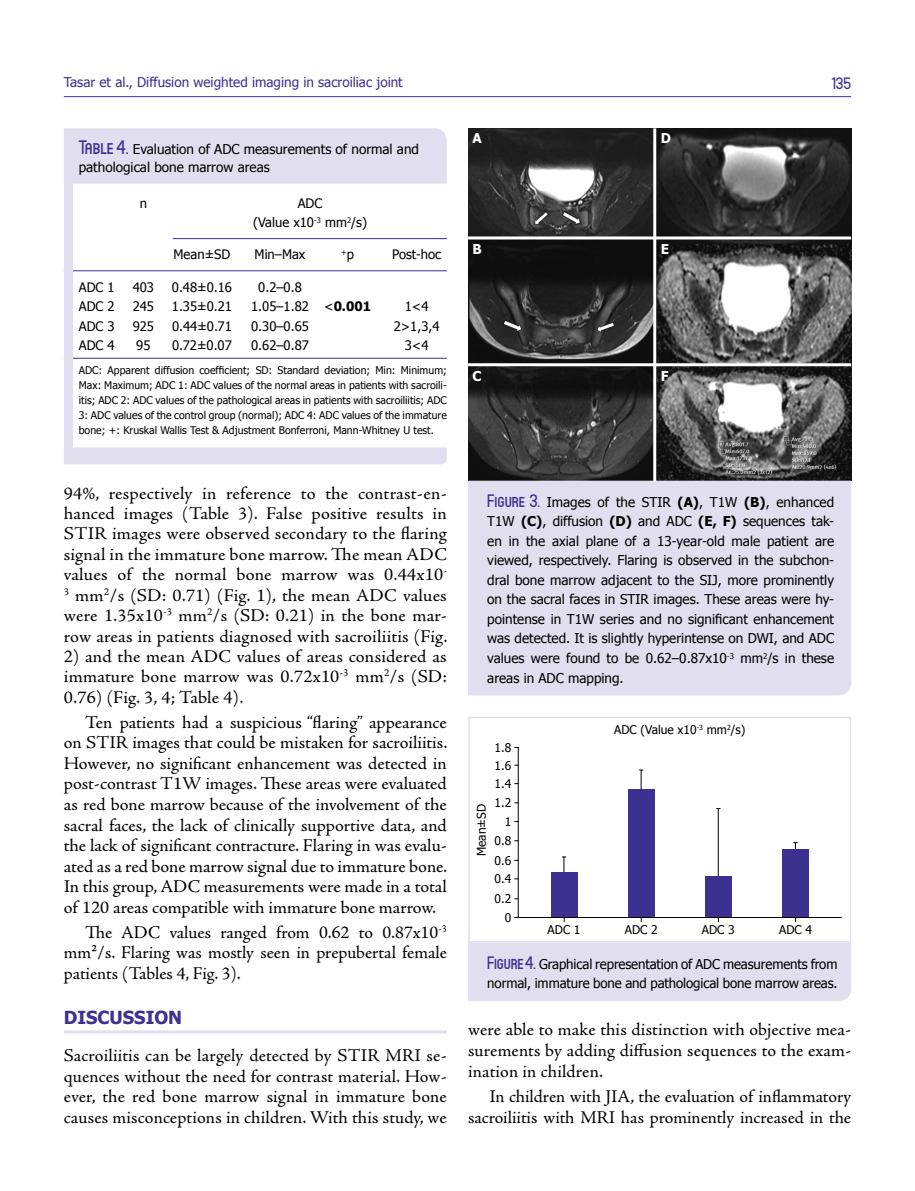
<style>
.page{position:relative;width:915px;height:1191px;background:#fff}
.page>*{position:absolute;margin:0;border:0;box-sizing:border-box;transform-origin:0 0}
.t1{font:18px/20.5px "Adobe Jenson Pro";color:#000;text-align:justify}
.t2{font:700 18px "Tahoma";color:#3c3091}
.t3{font:500 16.5px "Circula";color:#3c3091}
.t4{font:13.5px/19.5px "Tahoma";color:#000}
.t5{font:13.5px "Tahoma";color:#3c3091}
.t6{font:700 13.5px "Tahoma";color:#fff}
.t7{font:13.05px/19.5px "Tahoma";color:#000;text-align:center}
.t8{font:12px/18.8px "Tahoma";color:#000;text-align:right}
.t9{font:10.5px/15px "Tahoma";color:#000;text-align:justify}
.t10{font:7.65px "Tahoma";color:#000}
.s1{font-family:"Circula";font-weight:500;font-size:19.5px;color:#3c3091}
.s2{font-size:13.05px}
.s3{font-weight:700}
.s4{font-family:"Circula";font-weight:500;font-size:18px;color:#3c3091}
</style>
<div class="page">
<hr style="left:64px;top:96px;width:786px;height:1px;background:#3c3091">
<hr style="left:64px;top:1030px;width:382px;height:3px;background:#e1dfef">
<div style="left:64px;top:447px;width:382px;height:17px;background:#e1dfef"></div>
<div style="left:64px;top:128px;width:382px;height:56px;background:#e1dfef"></div>
<hr style="left:64px;top:358px;width:382px;height:1px;background:#3c3091">
<hr style="left:173px;top:238px;width:273px;height:1px;background:#3c3091">
<hr style="left:64px;top:270px;width:382px;height:1px;background:#3c3091">
<div style="left:64px;top:177px;width:8px;height:279px;background:#e1dfef"></div>
<img style="left:468px;top:128px;width:382px;height:353px">
<div style="left:468px;top:481px;width:382px;height:214px;background:#e1dfef"></div>
<hr style="left:653px;top:128px;width:3px;height:354px;background:#fff">
<hr style="left:468px;top:236px;width:382px;height:3px;background:#fff">
<hr style="left:468px;top:363px;width:382px;height:3px;background:#fff">
<div style="left:468px;top:716px;width:382px;height:226px;border:2px solid #e1dfef"></div>
<div style="left:468px;top:942px;width:382px;height:59px;background:#e1dfef"></div>
<hr style="left:517px;top:747px;width:1px;height:171px;background:#000">
<div style="left:550px;top:872px;width:27px;height:45px;background:#3c3091"></div>
<svg style="left:562px;top:856px;width:4px;height:16px"></svg>
<div style="left:782px;top:849px;width:26px;height:68px;background:#3c3091"></div>
<svg style="left:793px;top:842px;width:4px;height:7px"></svg>
<div style="left:705px;top:876px;width:26px;height:41px;background:#3c3091"></div>
<hr style="left:717px;top:808px;width:1px;height:68px;background:#000">
<div style="left:628px;top:789px;width:26px;height:128px;background:#3c3091"></div>
<svg style="left:639px;top:769px;width:4px;height:20px"></svg>
<hr style="left:517px;top:917px;width:324px;height:1px;background:#000">
<p class="t5" style="left:64px;top:73px;width:340px">Tasar et al., Diffusion weighted imaging in sacroiliac joint</p>
<p class="t3" style="left:831px;top:73px;width:21px">135</p>
<p class="t4" style="left:79px;top:140px;width:342px;line-height:18px"><span class="s1">Table 4.</span> Evaluation of ADC measurements of normal and pathological bone marrow areas</p>
<p class="t7" style="left:140px;top:193px;width:9px">n</p>
<p class="t7" style="left:253px;top:193px;width:115px">ADC<br>(Value x10<sup>-3</sup> mm<sup>2</sup>/s)</p>
<p class="t7" style="left:173px;top:244px;width:58px">Mean±SD</p>
<p class="t7" style="left:254px;top:244px;width:52px">Min–Max</p>
<p class="t10" style="left:341px;top:247px;width:14px">+<span class="s2">p</span></p>
<p class="t7" style="left:392px;top:244px;width:51px">Post-hoc</p>
<p class="t7" style="left:79px;top:277px;width:37px">ADC 1</p>
<p class="t7" style="left:133px;top:277px;width:23px">403</p>
<p class="t7" style="left:172px;top:277px;width:62px">0.48±0.16</p>
<p class="t7" style="left:258px;top:277px;width:45px">0.2–0.8</p>
<p class="t7" style="left:79px;top:296px;width:37px">ADC 2</p>
<p class="t7" style="left:133px;top:296px;width:23px">245</p>
<p class="t7" style="left:172px;top:296px;width:62px">1.35±0.21</p>
<p class="t7" style="left:251px;top:296px;width:121px">1.05–1.82 &lt;<span class="s3">0.001</span></p>
<p class="t7" style="left:404px;top:296px;width:25px">1&lt;4</p>
<p class="t7" style="left:79px;top:316px;width:37px">ADC 3</p>
<p class="t7" style="left:133px;top:316px;width:23px">925</p>
<p class="t7" style="left:172px;top:316px;width:61px">0.44±0.71</p>
<p class="t7" style="left:251px;top:316px;width:59px">0.30–0.65</p>
<p class="t7" style="left:393px;top:316px;width:47px">2&gt;1,3,4</p>
<p class="t7" style="left:79px;top:335px;width:37px">ADC 4</p>
<p class="t7" style="left:136px;top:335px;width:16px">95</p>
<p class="t7" style="left:172px;top:335px;width:61px">0.72±0.07</p>
<p class="t7" style="left:251px;top:335px;width:59px">0.62–0.87</p>
<p class="t7" style="left:404px;top:335px;width:25px">3&lt;4</p>
<p class="t9" style="left:79px;top:362px;width:369px">ADC: Apparent diffusion coefficient; SD: Standard deviation; Min: Minimum; Max: Maximum; ADC 1: ADC values of the normal areas in patients with sacroili&shy;itis; ADC 2: ADC values of the pathological areas in patients with sacroiliitis; ADC 3: ADC values of the control group (normal); ADC 4: ADC values of the immature bone; +: Kruskal Wallis Test &amp; Adjustment Bonferroni, Mann-Whitney U test.</p>
<p class="t1" style="left:64px;top:483px;width:385px">94%, respectively in reference to the contrast-en&shy;hanced images (Table 3). False positive results in STIR images were observed secondary to the flaring signal in the immature bone marrow. The mean ADC values of the normal bone marrow was 0.44x10<sup>- 3</sup> mm<sup>2</sup>/s (SD: 0.71) (Fig. 1), the mean ADC values were 1.35x10<sup>-3</sup> mm<sup>2</sup>/s (SD: 0.21) in the bone mar&shy;row areas in patients diagnosed with sacroiliitis (Fig.</p>
<p class="t1" style="left:64px;top:646px;width:384px">2) and the mean ADC values of areas considered as immature bone marrow was 0.72x10<sup>-3</sup> mm<sup>2</sup>/s (SD:<br>0.76) (Fig. 3, 4; Table 4).</p>
<p class="t1" style="left:64px;top:712px;width:385px;text-indent:21px">Ten patients had a suspicious “flaring” appearance on STIR images that could be mistaken for sacroiliitis.<br>However, no significant enhancement was detected in post-contrast T1W images. These areas were evaluated as red bone marrow because of the involvement of the sacral faces, the lack of clinically supportive data, and the lack of significant contracture. Flaring in was evalu&shy;ated as a red bone marrow signal due to immature bone.<br>In this group, ADC measurements were made in a total of 120 areas compatible with immature bone marrow.</p>
<p class="t1" style="left:64px;top:922px;width:384px;text-indent:21px">The ADC values ranged from 0.62 to 0.87x10<sup>-3 </sup>mm²/s. Flaring was mostly seen in prepubertal female patients (Tables 4, Fig. 3).</p>
<p class="t2" style="left:64px;top:1004px;width:120px">DISCUSSION</p>
<p class="t1" style="left:64px;top:1045px;width:384px">Sacroiliitis can be largely detected by STIR MRI se&shy;quences without the need for contrast material. How&shy;ever, the red bone marrow signal in immature bone causes misconceptions in children. With this study, we</p>
<p class="t6" style="left:472px;top:129px;width:11px">A</p>
<p class="t6" style="left:660px;top:129px;width:12px">D</p>
<p class="t6" style="left:472px;top:240px;width:11px">B</p>
<p class="t6" style="left:660px;top:240px;width:10px">E</p>
<p class="t6" style="left:472px;top:367px;width:11px">C</p>
<p class="t6" style="left:660px;top:367px;width:9px">F</p>
<p class="t4" style="left:487px;top:492px;width:348px;text-align:justify"><span class="s4">Figure 3.</span> Images of the STIR <span class="s3">(A)</span>, T1W <span class="s3">(B)</span>, enhanced T1W <span class="s3">(C)</span>, diffusion <span class="s3">(D)</span> and ADC <span class="s3">(E, F)</span> sequences tak&shy;en in the axial plane of a 13-year-old male patient are viewed, respectively. Flaring is observed in the subchon&shy;dral bone marrow adjacent to the SIJ, more prominently on the sacral faces in STIR images. These areas were hy&shy;pointense in T1W series and no significant enhancement was detected. It is slightly hyperintense on DWI, and ADC values were found to be 0.62–0.87x10<sup>-3</sup> mm<sup>2</sup>/s in these areas in ADC mapping.</p>
<p class="t8" style="left:471px;top:856px;width:54px;rotate:-90deg">Mean±SD</p>
<p class="t8" style="left:494px;top:738px;width:18px">1.8<br>1.6<br>1.4<br>1.2<br>1<br>0.8<br>0.6</p>
<p class="t8" style="left:494px;top:868px;width:18px;line-height:20px;text-align:left">0.4<br>0.2</p>
<p class="t8" style="left:504px;top:908px;width:8px">0</p>
<p class="t8" style="left:614px;top:720px;width:132px">ADC (Value x10<sup>-3</sup> mm<sup>2</sup>/s)</p>
<p class="t8" style="left:547px;top:920px;width:34px">ADC 1</p>
<p class="t8" style="left:624px;top:920px;width:34px">ADC 2</p>
<p class="t8" style="left:701px;top:920px;width:34px">ADC 3</p>
<p class="t8" style="left:778px;top:920px;width:34px">ADC 4</p>
<p class="t4" style="left:487px;top:953px;width:351px"><span class="s4">Figure 4.</span> Graphical representation of ADC measurements from normal, immature bone and pathological bone marrow areas.</p>
<p class="t1" style="left:468px;top:1019px;width:384px">were able to make this distinction with objective mea&shy;surements by adding diffusion sequences to the exam&shy;ination in children.</p>
<p class="t1" style="left:468px;top:1086px;width:384px;text-align:right">In children with JIA, the evaluation of inflammatory sacroiliitis with MRI has prominently increased in the</p>
</div>
